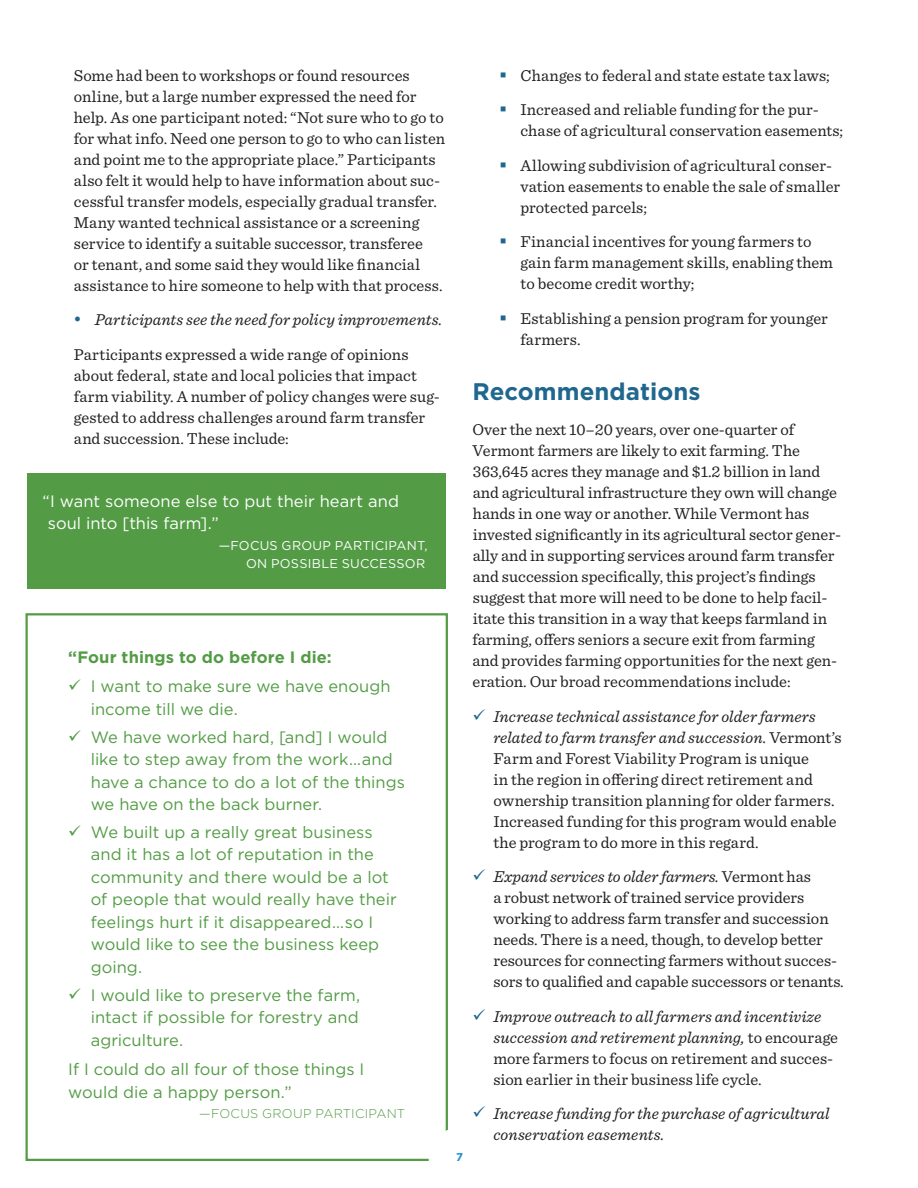
<style>
.page{position:relative;width:918px;height:1188px;background:#fff}
.page>*{position:absolute;margin:0;border:0;box-sizing:border-box;transform-origin:0 0}
.t1{font:700 24px "Gotham";letter-spacing:.005em;color:#20678f}
.t2{font:16.5px/21px "Sentinel";color:#231f20}
.t3{font:16.5px/22.5px "Gotham";color:#539c45}
.t4{font:italic 16.5px/34.5px "Sentinel";letter-spacing:.005em;color:#231f20}
.t5{font:16.5px/22.5px "Gotham";letter-spacing:.005em;color:#fff}
.t6{font:700 16.5px "Gotham";letter-spacing:.005em;color:#539c45}
.t7{font:12.75px "Gotham";letter-spacing:.02em;color:#fff}
.t8{font:300 12.75px "Gotham";letter-spacing:.015em;color:#539c45}
.t9{font:700 11.25px "Gotham";color:#208ece}
.s1{color:#20678f}
.s2{font-style:normal}
.s3{font-style:italic}
</style>
<div class="page">
<div style="left:27px;top:473px;width:419px;height:115px;background:#539c45"></div>
<svg style="left:25px;top:613px;width:423px;height:548px"></svg>
<svg style="left:429px;top:1127px;width:19px;height:34px"></svg>
<p class="t2" style="left:74px;top:64px;width:373px">Some had been to workshops or found resources online, but a large number expressed the need for help. As one participant noted: “Not sure who to go to for what info. Need one person to go to who can listen and point me to the appropriate place.” Participants also felt it would help to have information about suc&shy;cessful transfer models, especially gradual transfer.<br>Many wanted technical assistance or a screening service to identify a suitable successor, transferee<br>or tenant, and some said they would like financial assistance to hire someone to help with that process.</p>
<p class="t4" style="left:74px;top:301px;width:370px"><span class="s1">•</span> Participants see the need for policy improvements.<br><span class="s2">Participants expressed a wide range of opinions</span></p>
<p class="t2" style="left:74px;top:364px;width:368px">about federal, state and local policies that impact farm viability. A number of policy changes were sug&shy;gested to address challenges around farm transfer and succession. These include:</p>
<p class="t5" style="left:48px;top:490px;width:353px;text-indent:-5px">“I want someone else to put their heart and soul into [this farm].”</p>
<p class="t7" style="left:219px;top:539px;width:133px">—Focus grou p parti</p>
<p class="t7" style="left:375px;top:539px;width:32px">ci pant</p>
<p class="t7" style="left:425px;top:539px;width:5px">,</p>
<p class="t7" style="left:246px;top:557px;width:177px">on possible successor</p>
<p class="t6" style="left:68px;top:647px;width:265px">“Four things to do before I die:</p>
<p class="t3" style="left:91px;top:675px;width:301px;text-indent:-23px">✓ I want to make sure we have enough income till we die.</p>
<p class="t3" style="left:91px;top:725px;width:316px;text-indent:-23px">✓ We have worked hard, [and] I would like to step away from the work…and have a chance to do a lot of the things we have on the back burner.</p>
<p class="t3" style="left:91px;top:821px;width:307px;text-indent:-23px">✓ We built up a really great business and it has a lot of reputation in the community and there would be a lot of people that would really have their feelings hurt if it disappeared…so I would like to see the business keep going.</p>
<p class="t3" style="left:91px;top:983px;width:271px;text-align:justify;text-indent:-23px">✓ I would like to preserve the farm, intact if possible for forestry and agriculture.</p>
<p class="t3" style="left:68px;top:1058px;width:298px">If I could do all four of those things I would die a happy person.”</p>
<p class="t8" style="left:199px;top:1107px;width:207px">—FOCUS GROUP PARTICIPANT</p>
<p class="t9" style="left:456px;top:1151px;width:8px">7</p>
<p class="t2" style="left:499px;top:64px;width:332px"><span class="s1">▪</span> Changes to federal and state estate tax laws;</p>
<p class="t2" style="left:520px;top:98px;width:324px;text-indent:-21px"><span class="s1">▪</span> Increased and reliable funding for the pur&shy;chase of agricultural conservation easements;</p>
<p class="t2" style="left:520px;top:154px;width:321px;text-indent:-21px"><span class="s1">▪</span> Allowing subdivision of agricultural conser&shy;vation easements to enable the sale of smaller protected parcels;</p>
<p class="t2" style="left:520px;top:230px;width:314px;text-indent:-21px"><span class="s1">▪</span> Financial incentives for young farmers to gain farm management skills, enabling them to become credit worthy;</p>
<p class="t2" style="left:520px;top:307px;width:309px;text-indent:-21px"><span class="s1">▪</span> Establishing a pension program for younger farmers.</p>
<h1 class="t1" style="left:472px;top:378px;width:229px">Recommendations</h1>
<p class="t2" style="left:472px;top:418px;width:370px">Over the next 10–20 years, over one-quarter of Vermont farmers are likely to exit farming. The 363,645 acres they manage and $1.2 billion in land and agricultural infrastructure they own will change hands in one way or another. While Vermont has invested significantly in its agricultural sector gener&shy;ally and in supporting services around farm transfer and succession specifically, this project’s findings suggest that more will need to be done to help facil&shy;itate this transition in a way that keeps farmland in farming, offers seniors a secure exit from farming and provides farming opportunities for the next gen&shy;eration. Our broad recommendations include:</p>
<p class="t2" style="left:494px;top:705px;width:350px;text-indent:-21px"><span class="s1">✓</span> <span class="s3">Increase technical assistance for older farmers related to farm transfer and succession.</span> Vermont’s Farm and Forest Viability Program is unique<br>in the region in offering direct retirement and ownership transition planning for older farmers.<br>Increased funding for this program would enable the program to do more in this regard.</p>
<p class="t2" style="left:494px;top:865px;width:352px;text-indent:-21px"><span class="s1">✓</span> <span class="s3">Expand services to older farmers.</span> Vermont has<br>a robust network of trained service providers working to address farm transfer and succession needs. There is a need, though, to develop better resources for connecting farmers without succes&shy;sors to qualified and capable successors or tenants.</p>
<p class="t2" style="left:494px;top:1005px;width:346px;text-indent:-21px"><span class="s1">✓</span> <span class="s3">Improve outreach to all farmers and incentivize succession and retirement planning,</span> to encourage more farmers to focus on retirement and succes&shy;sion earlier in their business life cycle.</p>
<p class="t4" style="left:494px;top:1102px;width:338px;line-height:21px;text-indent:-21px"><span class="s1">✓</span> Increase funding for the purchase of agricultural conservation easements.</p>
</div>
